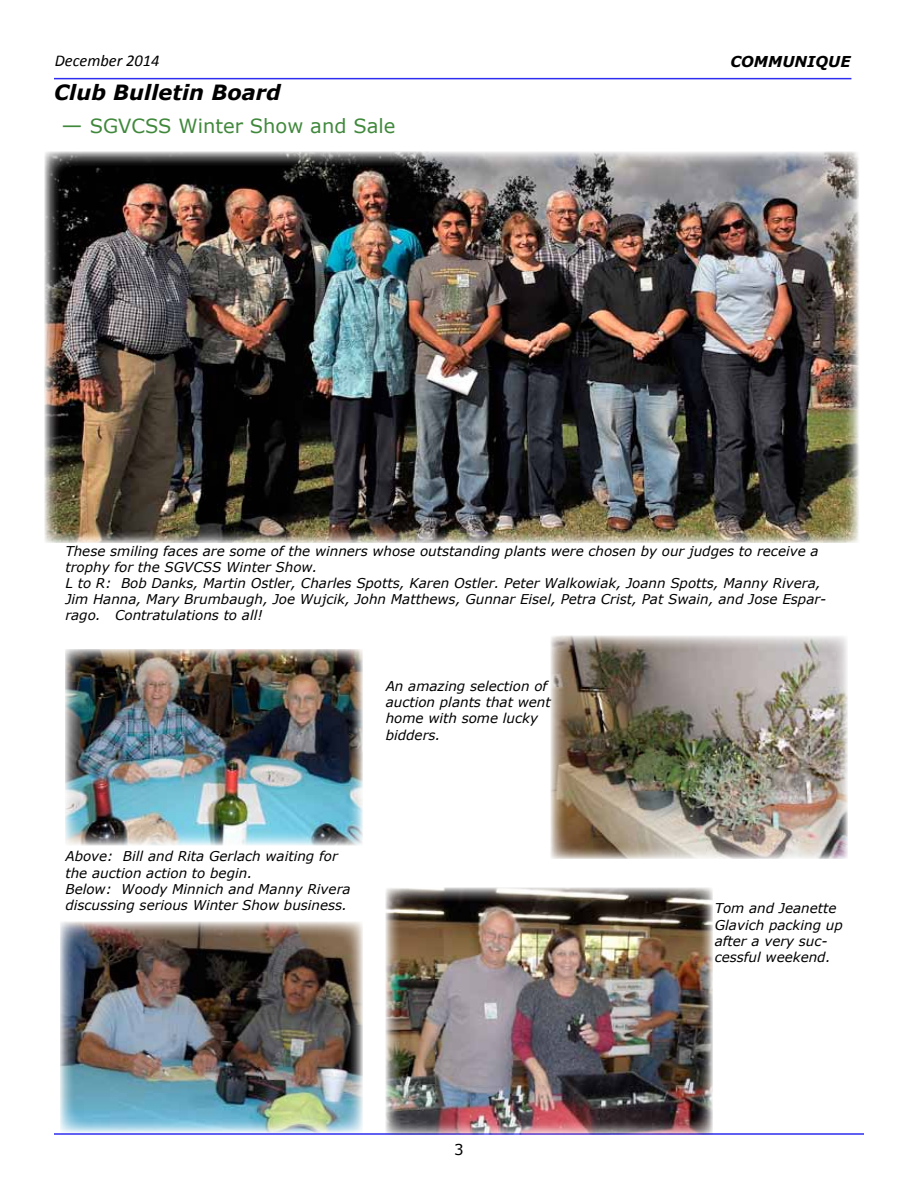
<style>
.page{position:relative;width:918px;height:1188px;background:#fff}
.page>*{position:absolute;margin:0;border:0;box-sizing:border-box;transform-origin:0 0}
.t1{font:italic 700 21px "Verdana";color:#000}
.t2{font:19.5px "Verdana";color:#40883c}
.t3{font:italic 16.5px "Calibri";color:#000}
.t4{font:italic 700 15px "Verdana";color:#000}
.t5{font:15px "Verdana";color:#000}
.t6{font:italic 13.5px/16.2px "Verdana";color:#000}
.s1{font-size:21px}
</style>
<div class="page">
<hr style="left:54px;top:78px;width:797px;height:1px;background:#2d2cef">
<hr style="left:54px;top:1133px;width:810px;height:2px;background:#2d2cef">
<img style="left:551px;top:636px;width:297px;height:223px">
<img style="left:45px;top:152px;width:814px;height:391px">
<img style="left:65px;top:649px;width:297px;height:196px">
<img style="left:386px;top:888px;width:327px;height:247px">
<img style="left:60px;top:922px;width:302px;height:210px">
<p class="t3" style="left:55px;top:49px;width:106px">December 2014</p>
<p class="t4" style="left:730px;top:51px;width:122px">COMMUNIQUE</p>
<h1 class="t1" style="left:54px;top:78px;width:228px">Club Bulletin Board</h1>
<h2 class="t2" style="left:61px;top:113px;width:335px"><span class="s1">—</span> SGVCSS Winter Show and Sale</h2>
<p class="t6" style="left:65px;top:543px;width:762px">These smiling faces are some of the winners whose outstanding plants were chosen by our judges to receive a trophy for the SGVCSS Winter Show.<br>L to R: Bob Danks, Martin Ostler, Charles Spotts, Karen Ostler. Peter Walkowiak, Joann Spotts, Manny Rivera, Jim Hanna, Mary Brumbaugh, Joe Wujcik, John Matthews, Gunnar Eisel, Petra Crist, Pat Swain, and Jose Espar&shy;rago. Contratulations to all!</p>
<p class="t6" style="left:386px;top:678px;width:167px">An amazing selection of auction plants that went home with some lucky bidders.</p>
<p class="t6" style="left:65px;top:848px;width:287px">Above: Bill and Rita Gerlach waiting for the auction action to begin.<br>Below: Woody Minnich and Manny Rivera discussing serious Winter Show business.</p>
<p class="t5" style="left:454px;top:1139px;width:11px">3</p>
<p class="t6" style="left:715px;top:900px;width:130px">Tom and Jeanette<br>Glavich packing up after a very suc&shy;cessful weekend.</p>
</div>
